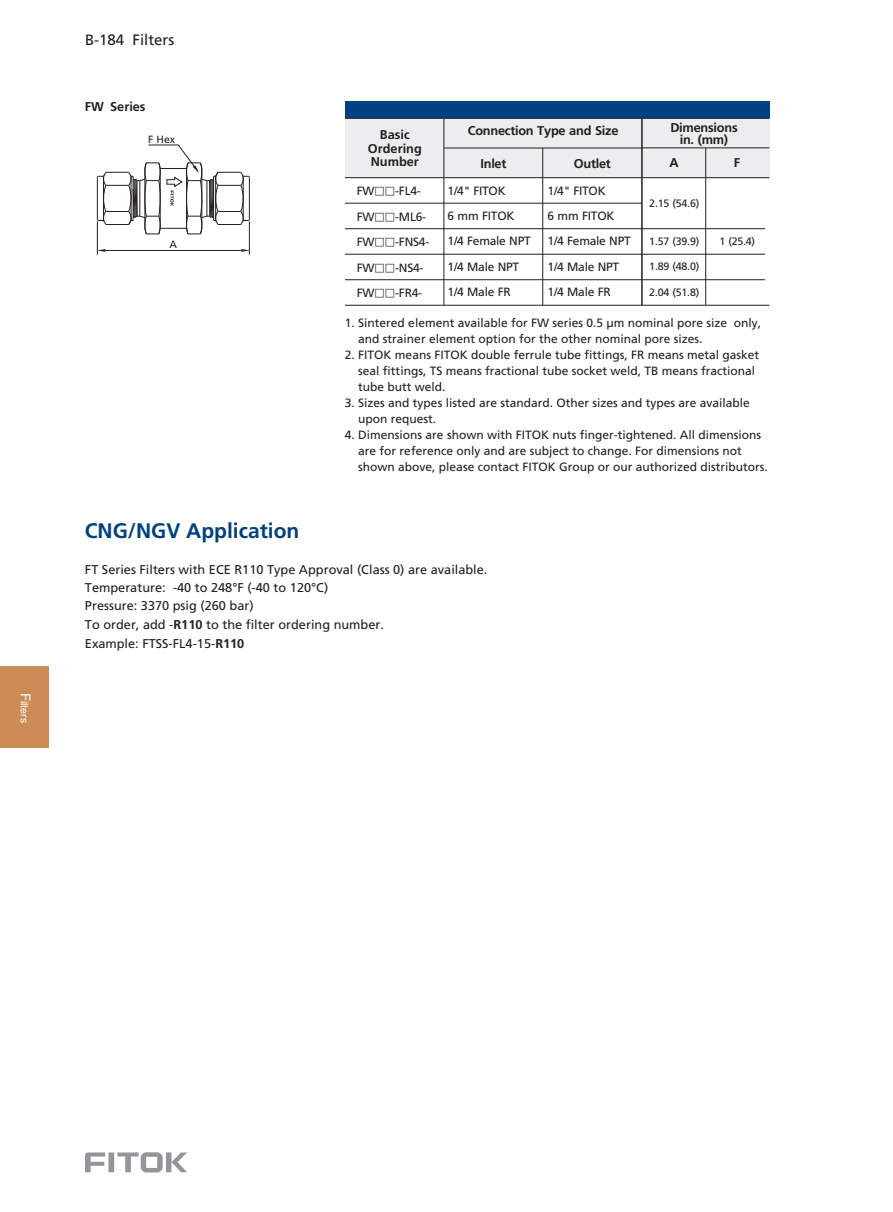
<style>
.page{position:relative;width:893px;height:1212px;background:#fff}
.page>*{position:absolute;margin:0;border:0;box-sizing:border-box;transform-origin:0 0}
.t1{font:300 21px "Frutiger CE";color:#014181}
.t2{font:15px "Frutiger CE";color:#231f20}
.t3{font:12.75px/18.6px "Frutiger CE";color:#231f20}
.t4{font:300 12.75px/12.1px "Frutiger CE";letter-spacing:-.02em;color:#231f20;text-align:center}
.t5{font:300 12.75px/13.6px "Frutiger CE";color:#231f20;text-align:center}
.t6{font:12px/15.9px "Frutiger CE";color:#231f20}
.t7{font:12px/25.5px "Frutiger CE";letter-spacing:-.02em;color:#231f20}
.t8{font:10.65px "Frutiger CE";letter-spacing:-.02em;color:#231f20}
.t9{font:10.5px "Arial";color:#fff}
.t10{font:10.5px "Frutiger CE";color:#231f20}
.s1{font-size:13.5px}
.s2{font-family:"Sim Hei";font-size:10.5px}
.s3{font-weight:300}
</style>
<div class="page">
<div style="left:0;top:666px;width:49px;height:81px;background:#cd8b55"></div>
<svg style="left:85px;top:1152px;width:102px;height:21px"></svg>
<div style="left:345px;top:101px;width:424px;height:17px;background:#014181"></div>
<div style="left:345px;top:118px;width:424px;height:60px;background:#ecedee"></div>
<hr style="left:345px;top:177px;width:424px;height:1px;background:#231f20">
<hr style="left:345px;top:203px;width:297px;height:1px;background:#231f20">
<hr style="left:345px;top:228px;width:420px;height:1px;background:#231f20">
<hr style="left:345px;top:254px;width:420px;height:1px;background:#231f20">
<hr style="left:345px;top:279px;width:420px;height:1px;background:#231f20">
<hr style="left:345px;top:305px;width:424px;height:1px;background:#231f20">
<hr style="left:345px;top:118px;width:424px;height:1px;background:#231f20">
<hr style="left:444px;top:148px;width:198px;height:1px;background:#231f20">
<hr style="left:444px;top:118px;width:1px;height:187px;background:#231f20">
<hr style="left:542px;top:148px;width:1px;height:157px;background:#231f20">
<hr style="left:642px;top:148px;width:127px;height:1px;background:#231f20">
<hr style="left:642px;top:118px;width:1px;height:187px;background:#231f20">
<hr style="left:705px;top:148px;width:1px;height:157px;background:#231f20">
<hr style="left:249px;top:221px;width:1px;height:34px;background:#231f20">
<hr style="left:97px;top:221px;width:1px;height:34px;background:#231f20">
<hr style="left:105px;top:250px;width:136px;height:1px;background:#231f20">
<svg style="left:241px;top:249px;width:8px;height:3px"></svg>
<svg style="left:97px;top:249px;width:8px;height:3px"></svg>
<svg style="left:97px;top:145px;width:153px;height:90px"></svg>
<p class="t9" style="left:28px;top:692px;width:32px;rotate:90deg"><span class="s1">F</span>ilters</p>
<p class="t2" style="left:85px;top:34px;width:91px">B-184 Filters</p>
<p class="t5" style="left:85px;top:100px;width:62px">FW Series</p>
<p class="t10" style="left:148px;top:135px;width:28px">F Hex</p>
<p class="t10" style="left:170px;top:241px;width:9px">A</p>
<p class="t5" style="left:368px;top:129px;width:55px">Basic<br>Ordering<br>Number</p>
<p class="t4" style="left:468px;top:125px;width:152px">Connection Type and Size</p>
<p class="t4" style="left:480px;top:158px;width:27px">Inlet</p>
<p class="t4" style="left:574px;top:158px;width:39px">Outlet</p>
<p class="t7" style="left:357px;top:179px;width:74px">FW<span class="s2">□□</span>-FL4-<br>FW<span class="s2">□□</span>-ML6-<br>FW<span class="s2">□□</span>-FNS4-<br>FW<span class="s2">□□</span>-NS4-<br>FW<span class="s2">□□</span>-FR4-</p>
<p class="t7" style="left:448px;top:178px;width:85px">1/4'' FITOK<br>6 mm FITOK<br>1/4 Female NPT<br>1/4 Male NPT<br>1/4 Male FR</p>
<p class="t7" style="left:548px;top:178px;width:85px">1/4'' FITOK<br>6 mm FITOK<br>1/4 Female NPT<br>1/4 Male NPT<br>1/4 Male FR</p>
<p class="t4" style="left:670px;top:122px;width:69px">Dimensions in. (mm)</p>
<p class="t4" style="left:669px;top:158px;width:11px">A</p>
<p class="t4" style="left:734px;top:158px;width:8px">F</p>
<p class="t8" style="left:649px;top:198px;width:52px">2.15 (54.6)</p>
<p class="t8" style="left:649px;top:237px;width:52px">1.57 (39.9)</p>
<p class="t8" style="left:720px;top:237px;width:37px">1 (25.4)</p>
<p class="t8" style="left:649px;top:262px;width:52px">1.89 (48.0)</p>
<p class="t8" style="left:649px;top:288px;width:52px">2.04 (51.8)</p>
<p class="t6" style="left:358px;top:316px;width:404px;text-indent:-13px">1. Sintered element available for FW series 0.5 µm nominal pore size only, and strainer element option for the other nominal pore sizes.</p>
<p class="t6" style="left:358px;top:348px;width:402px;text-indent:-13px">2. FITOK means FITOK double ferrule tube fittings, FR means metal gasket seal fittings, TS means fractional tube socket weld, TB means fractional tube butt weld.</p>
<p class="t6" style="left:358px;top:396px;width:393px;text-indent:-13px">3. Sizes and types listed are standard. Other sizes and types are available upon request.</p>
<p class="t6" style="left:358px;top:428px;width:411px;text-indent:-13px">4. Dimensions are shown with FITOK nuts finger-tightened. All dimensions are for reference only and are subject to change. For dimensions not shown above, please contact FITOK Group or our authorized distributors.</p>
<h1 class="t1" style="left:85px;top:523px;width:216px">CNG/NGV Application</h1>
<p class="t3" style="left:85px;top:561px;width:404px">FT Series Filters with ECE R110 Type Approval (Class 0) are available.<br>Temperature: -40 to 248°F (-40 to 120°C)<br>Pressure: 3370 psig (260 bar)<br>To order, add -<span class="s3">R110</span> to the filter ordering number.<br>Example: FTSS-FL4-15-<span class="s3">R110</span></p>
</div>
